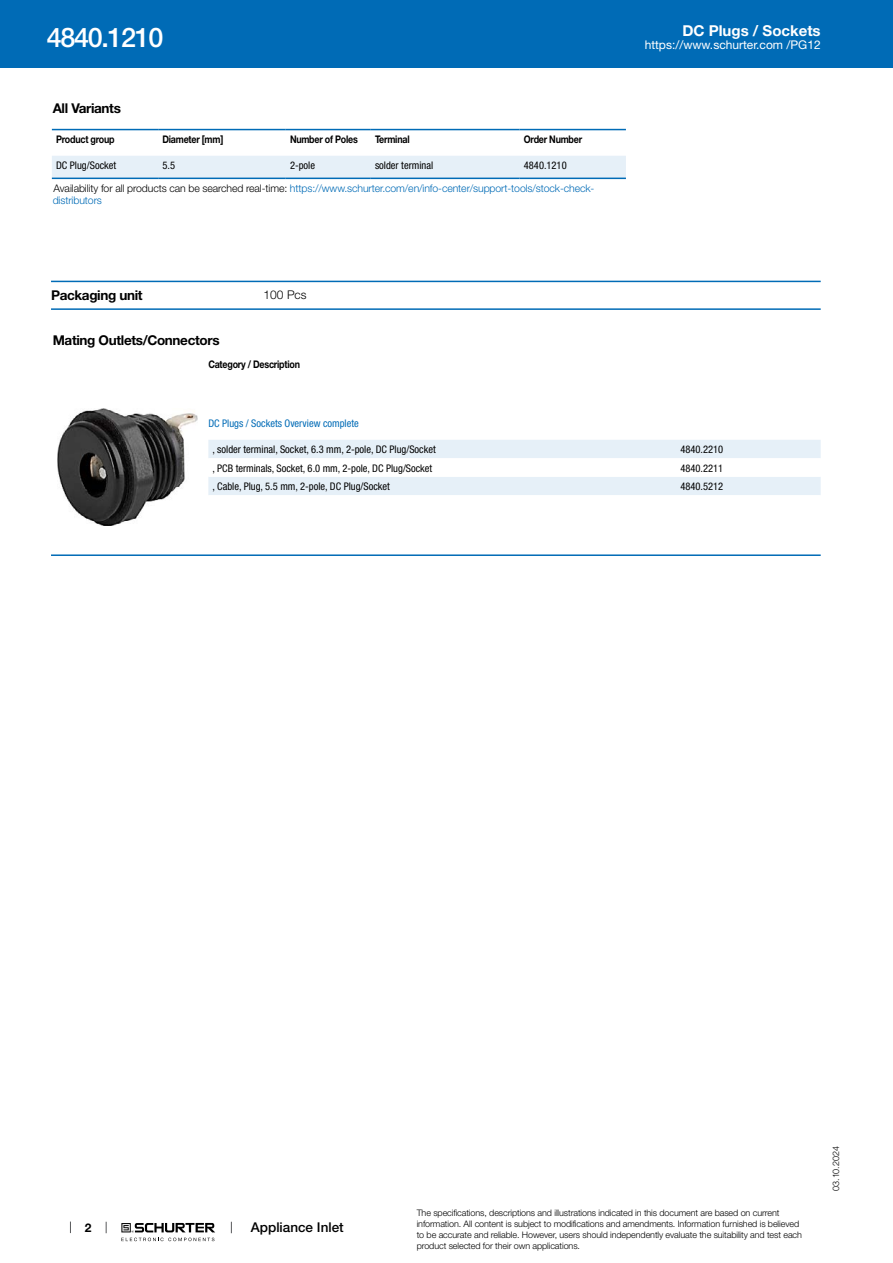
<style>
.page{position:relative;width:893px;height:1263px;background:#fff}
.page>*{position:absolute;margin:0;border:0;box-sizing:border-box;transform-origin:0 0}
.t1{font:500 27px "Helvetica Neue LT";letter-spacing:-.05em;color:#fff}
.t2{font:700 15px "Helvetica Neue LT";color:#fff}
.t3{font:700 13.5px "Helvetica Neue LT";letter-spacing:-.025em;color:#000}
.t4{font:500 13.5px "Helvetica Neue LT";color:#000}
.t5{font:12px "Helvetica Neue LT";color:#fff}
.t6{font:300 12px "Helvetica Neue LT";color:#000}
.t7{font:700 12px "Helvetica Neue LT";color:#000}
.t8{font:condensed 10.5px "Helvetica Neue LT";color:#000}
.t9{font:300 10.5px/22.6px "Helvetica Neue LT";letter-spacing:-.01em;color:#006bb6}
.t10{font:700 10.5px "Helvetica Neue LT";letter-spacing:-.025em;color:#000;scale:.85 1}
.t11{font:condensed 10.5px "Helvetica Neue LT";color:#006bb6}
.t12{font:300 9px/10.8px "Helvetica Neue LT";letter-spacing:-.01em;color:#000}
.s1{font-weight:400;font-stretch:condensed;color:#000}
.s2{color:#000}
</style>
<div class="page">
<svg style="left:70px;top:1221px;width:1px;height:12px"></svg>
<svg style="left:121px;top:1223px;width:94px;height:18px"></svg>
<div style="left:0;top:0;width:893px;height:68px;background:#006bb6"></div>
<svg style="left:52px;top:130px;width:574px;height:50px"></svg>
<div style="left:52px;top:156px;width:574px;height:22px;background:#e6f0f8"></div>
<hr style="left:52px;top:129px;width:106px;height:1px;background:#006bb6">
<hr style="left:158px;top:129px;width:128px;height:1px;background:#006bb6">
<hr style="left:286px;top:129px;width:85px;height:1px;background:#006bb6">
<hr style="left:371px;top:129px;width:149px;height:1px;background:#006bb6">
<hr style="left:520px;top:129px;width:106px;height:1px;background:#006bb6">
<hr style="left:52px;top:178px;width:106px;height:1px;background:#006bb6">
<hr style="left:158px;top:178px;width:128px;height:1px;background:#006bb6">
<hr style="left:286px;top:178px;width:85px;height:1px;background:#006bb6">
<hr style="left:371px;top:178px;width:149px;height:1px;background:#006bb6">
<hr style="left:520px;top:178px;width:106px;height:1px;background:#006bb6">
<hr style="left:51px;top:281px;width:770px;height:1px;background:#006bb6">
<hr style="left:51px;top:308px;width:770px;height:2px;background:#006bb6">
<img style="left:57px;top:409px;width:141px;height:117px">
<svg style="left:208px;top:440px;width:613px;height:55px"></svg>
<hr style="left:51px;top:554px;width:770px;height:2px;background:#006bb6">
<h1 class="t1" style="left:47px;top:21px;width:118px">4840.1210</h1>
<h3 class="t3" style="left:53px;top:99px;width:70px">All Variants</h3>
<p class="t10" style="left:56px;top:133px;width:70px">Product group</p>
<p class="t10" style="left:162px;top:133px;width:73px">Diameter [mm]</p>
<p class="t10" style="left:290px;top:133px;width:81px">Number of Poles</p>
<p class="t10" style="left:375px;top:133px;width:42px">Terminal</p>
<p class="t10" style="left:524px;top:133px;width:70px">Order Number</p>
<p class="t8" style="left:56px;top:159px;width:62px">DC Plug/Socket</p>
<p class="t8" style="left:162px;top:159px;width:14px">5.5</p>
<p class="t8" style="left:290px;top:159px;width:27px">2-pole</p>
<p class="t8" style="left:375px;top:159px;width:60px">solder terminal</p>
<p class="t9" style="left:54px;top:154px;width:542px;text-indent:470px"><span class="s1">4840.1210<br></span><span class="s2">Availability for all products can be searched real-time:</span> https://www.schurter.com/en/info-center/support-tools/stock-check-</p>
<p class="t9" style="left:53px;top:189px;width:51px">distributors</p>
<h3 class="t3" style="left:51px;top:287px;width:93px">Packaging unit</h3>
<h3 class="t6" style="left:264px;top:287px;width:44px">100 Pcs</h3>
<h3 class="t3" style="left:53px;top:332px;width:168px">Mating Outlets/Connectors</h3>
<p class="t10" style="left:208px;top:358px;width:109px">Category / Description</p>
<h2 class="t2" style="left:682px;top:21px;width:140px">DC Plugs / Sockets</h2>
<h3 class="t5" style="left:645px;top:38px;width:178px">https://www.schurter.com /PG12</h3>
<p class="t11" style="left:208px;top:417px;width:152px">DC Plugs / Sockets Overview complete</p>
<p class="t8" style="left:213px;top:443px;width:225px">, solder terminal, Socket, 6.3 mm, 2-pole, DC Plug/Socket</p>
<p class="t8" style="left:680px;top:443px;width:44px">4840.2210</p>
<p class="t8" style="left:213px;top:462px;width:221px">, PCB terminals, Socket, 6.0 mm, 2-pole, DC Plug/Socket</p>
<p class="t8" style="left:680px;top:462px;width:44px">4840.2211</p>
<p class="t8" style="left:213px;top:480px;width:179px">, Cable, Plug, 5.5 mm, 2-pole, DC Plug/Socket</p>
<p class="t8" style="left:680px;top:480px;width:44px">4840.5212</p>
<h3 class="t7" style="left:85px;top:1220px;width:8px">2</h3>
<h3 class="t4" style="left:251px;top:1219px;width:94px">Appliance Inlet</h3>
<p class="t12" style="left:417px;top:1207px;width:387px">The specifications, descriptions and illustrations indicated in this document are based on current information. All content is subject to modifications and amendments. Information furnished is believed to be accurate and reliable. However, users should independently evaluate the suitability and test each product selected for their own applications.</p>
<p class="t12" style="left:830px;top:1191px;width:46px;rotate:-90deg">03.10.2024</p>
</div>
